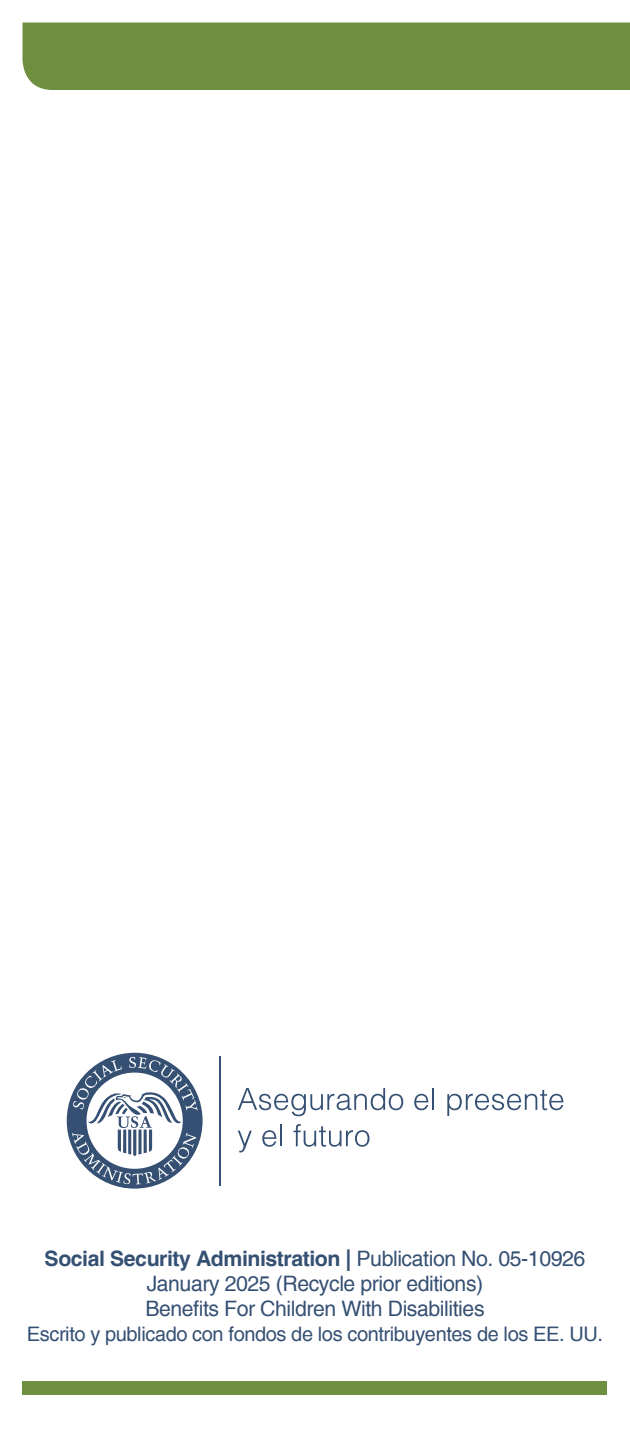
<style>
.page{position:relative;width:630px;height:1440px;background:#fff}
.page>*{position:absolute;margin:0;border:0;box-sizing:border-box;transform-origin:0 0}
.t1{font:21.25px "Helvetica";letter-spacing:-.02em;color:#355073}
.t2{font:700 21.25px "Helvetica";letter-spacing:-.02em;color:#355073}
.t3{font:20px "Helvetica";letter-spacing:-.02em;color:#355073}
.s1{font-weight:400}
</style>
<div class="page">
<div style="left:22px;top:22px;width:608px;height:68px;background:#6f8f40"></div>
<div style="left:22px;top:1382px;width:586px;height:13px;background:#6f8f40"></div>
<div style="left:67px;top:1053px;width:136px;height:136px;background:#355073;border-radius:50%"></div>
<svg style="left:72px;top:1057px;width:126px;height:127px"></svg>
<hr style="left:219px;top:1056px;width:2px;height:130px;background:#355073">
<svg style="left:238px;top:1088px;width:165px;height:28px"></svg>
<svg style="left:414px;top:1094px;width:14px;height:16px"></svg>
<hr style="left:432px;top:1088px;width:2px;height:22px;background:#355073">
<svg style="left:447px;top:1090px;width:116px;height:26px"></svg>
<svg style="left:238px;top:1131px;width:14px;height:21px"></svg>
<svg style="left:262px;top:1130px;width:14px;height:17px"></svg>
<hr style="left:280px;top:1124px;width:2px;height:22px;background:#355073">
<svg style="left:294px;top:1124px;width:76px;height:23px"></svg>
<p class="t2" style="left:45px;top:1245px;width:542px">Social Security Administration | <span class="s1">Publication No. 05-10926</span></p>
<p class="t1" style="left:147px;top:1271px;width:338px">January 2025 (Recycle prior editions)</p>
<p class="t1" style="left:145px;top:1296px;width:341px">Benefits For Children With Disabilities</p>
<p class="t3" style="left:27px;top:1322px;width:578px">Escrito y publicado con fondos de los contribuyentes de los EE. UU.</p>
</div>
